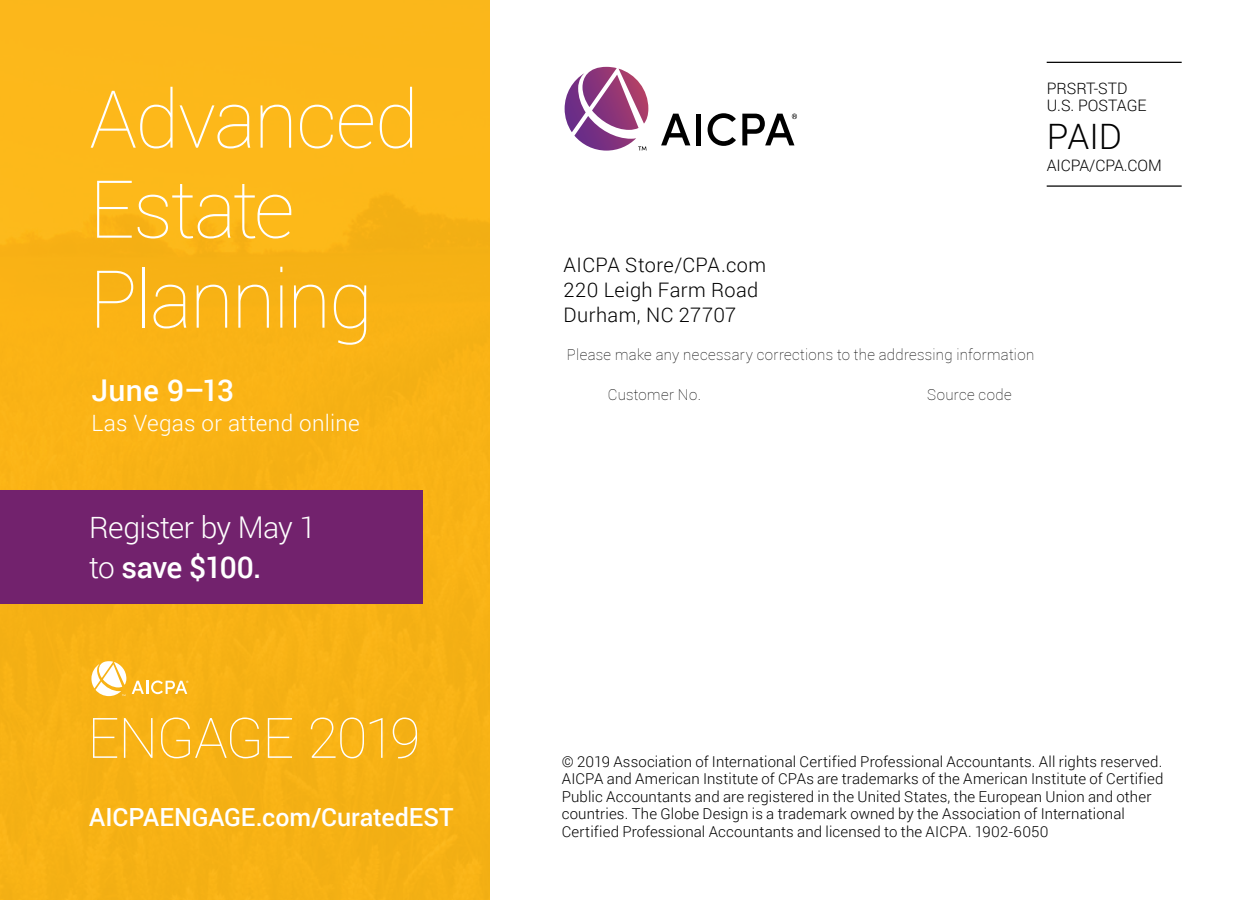
<style>
.page{position:relative;width:1260px;height:900px;background:#fff}
.page>*{position:absolute;margin:0;border:0;box-sizing:border-box;transform-origin:0 0}
.t1{font:100 80px/90px "Roboto";letter-spacing:-.025em;color:#fff}
.t2{font:300 35px "Roboto";color:#000}
.t3{font:300 30px/40px "Roboto";letter-spacing:-.025em;color:#fff}
.t4{font:500 30px "Roboto";letter-spacing:.01em;color:#fff}
.t5{font:500 25px "Roboto";color:#fff}
.t6{font:300 22.5px "Roboto";letter-spacing:.015em;color:#fff}
.t7{font:300 20px/25px "Roboto";letter-spacing:.02em;color:#000}
.t8{font:300 15.75px/17.5px "Roboto";letter-spacing:-.005em;color:#000}
.t9{font:300 15px/17.5px "Roboto";letter-spacing:.01em;color:#000}
.t10{font:100 15px "Roboto";letter-spacing:.025em;color:#000}
.s1{font-weight:500}
</style>
<div class="page">
<div style="left:1px;top:0;width:489px;height:900px;background:#fdb714"></div>
<svg style="left:565px;top:67px;width:83px;height:84px"></svg>
<svg style="left:661px;top:114px;width:29px;height:31px"></svg>
<div style="left:696px;top:114px;width:5px;height:31px;background:#000"></div>
<svg style="left:708px;top:113px;width:28px;height:33px"></svg>
<svg style="left:742px;top:114px;width:55px;height:31px"></svg>
<hr style="left:1047px;top:185px;width:135px;height:2px;background:#000">
<hr style="left:1047px;top:62px;width:135px;height:1px;background:#000">
<svg style="left:91px;top:661px;width:35px;height:35px"></svg>
<svg style="left:132px;top:681px;width:56px;height:13px"></svg>
<svg style="left:93px;top:717px;width:324px;height:41px"></svg>
<div style="left:0;top:491px;width:423px;height:113px;background:#72226d"></div>
<h1 class="t1" style="left:89px;top:72px;width:331px">Advanced</h1>
<h1 class="t1" style="left:89px;top:162px;width:285px">Estate<br>Planning</h1>
<h3 class="t4" style="left:91px;top:369px;width:144px">June 9–13</h3>
<h3 class="t6" style="left:91px;top:408px;width:270px">Las Vegas or attend online</h3>
<h3 class="t3" style="left:89px;top:506px;width:228px">Register by May 1 to <span class="s1">save $100.</span></h3>
<h3 class="t5" style="left:89px;top:799px;width:366px">AICPAENGAGE.com/CuratedEST</h3>
<p class="t8" style="left:1047px;top:79px;width:101px">PRSRT-STD<br>U.S. POSTAGE</p>
<h2 class="t2" style="left:1047px;top:112px;width:77px">PAID</h2>
<p class="t8" style="left:1047px;top:156px;width:117px">AICPA/CPA.COM</p>
<h3 class="t7" style="left:564px;top:252px;width:204px">AICPA Store/CPA.com<br>220 Leigh Farm Road<br>Durham, NC 27707</h3>
<p class="t10" style="left:567px;top:344px;width:469px">Please make any necessary corrections to the addressing information</p>
<p class="t10" style="left:608px;top:384px;width:95px">Customer No.</p>
<p class="t10" style="left:927px;top:384px;width:86px">Source code</p>
<p class="t9" style="left:562px;top:752px;width:603px">© 2019 Association of International Certified Professional Accountants. All rights reserved.<br>AICPA and American Institute of CPAs are trademarks of the American Institute of Certified Public Accountants and are registered in the United States, the European Union and other countries. The Globe Design is a trademark owned by the Association of International Certified Professional Accountants and licensed to the AICPA. 1902-6050</p>
</div>
